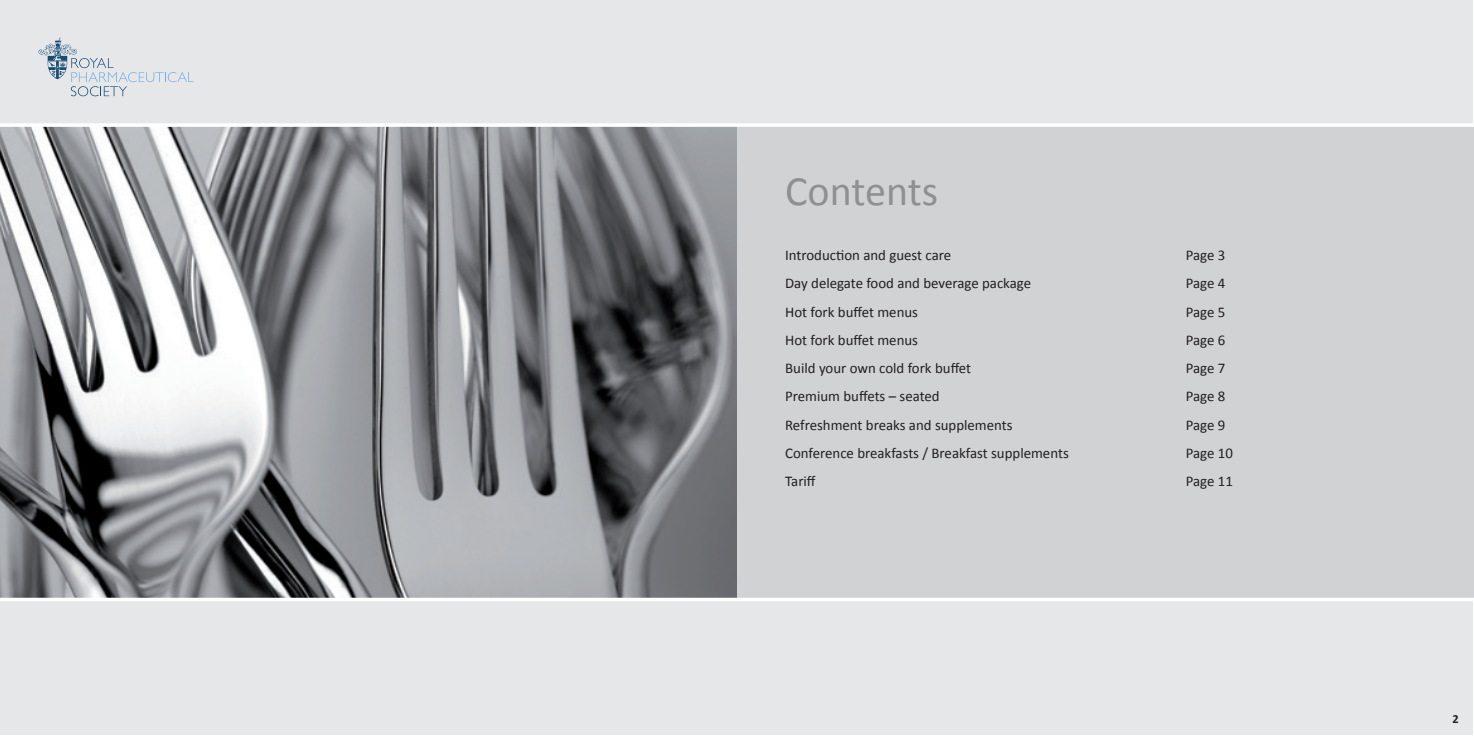
<style>
.page{position:relative;width:1474px;height:736px;background:#fff}
.page>*{position:absolute;margin:0;border:0;box-sizing:border-box;transform-origin:0 0}
.t1{font:42px "Calibri";color:#8e9091}
.t2{font:14.88px "Calibri";color:#231f20}
.t3{font:700 12.42px "Calibri";color:#231f20}
</style>
<div class="page">
<div style="left:1px;top:1px;width:1471px;height:733px;background:#e6e7e9"></div>
<div style="left:737px;top:125px;width:735px;height:474px;background:#d1d2d4"></div>
<img style="left:1px;top:127px;width:736px;height:470px">
<hr style="left:1px;top:123px;width:1471px;height:4px;background:#fff">
<svg style="left:1px;top:597px;width:1471px;height:4px;background:#efeff0"></svg>
<svg style="left:39px;top:38px;width:155px;height:58px"></svg>
<h1 class="t1" style="left:785px;top:165px;width:154px">Contents</h1>
<p class="t2" style="left:785px;top:246px;width:167px">Introduction and guest care</p>
<p class="t2" style="left:1185px;top:246px;width:41px">Page 3</p>
<p class="t2" style="left:785px;top:274px;width:247px">Day delegate food and beverage package</p>
<p class="t2" style="left:1185px;top:274px;width:41px">Page 4</p>
<p class="t2" style="left:785px;top:302px;width:134px">Hot fork buffet menus</p>
<p class="t2" style="left:1185px;top:302px;width:41px">Page 5</p>
<p class="t2" style="left:785px;top:330px;width:134px">Hot fork buffet menus</p>
<p class="t2" style="left:1185px;top:330px;width:41px">Page 6</p>
<p class="t2" style="left:785px;top:359px;width:187px">Build your own cold fork buffet</p>
<p class="t2" style="left:1185px;top:359px;width:41px">Page 7</p>
<p class="t2" style="left:785px;top:387px;width:156px">Premium buffets – seated</p>
<p class="t2" style="left:1185px;top:387px;width:41px">Page 8</p>
<p class="t2" style="left:785px;top:415px;width:229px">Refreshment breaks and supplements</p>
<p class="t2" style="left:1185px;top:415px;width:41px">Page 9</p>
<p class="t2" style="left:785px;top:443px;width:285px">Conference breakfasts / Breakfast supplements</p>
<p class="t2" style="left:1185px;top:443px;width:49px">Page 10</p>
<p class="t2" style="left:785px;top:471px;width:32px">Tariff</p>
<p class="t2" style="left:1185px;top:471px;width:49px">Page 11</p>
<p class="t3" style="left:1452px;top:711px;width:8px">2</p>
</div>
